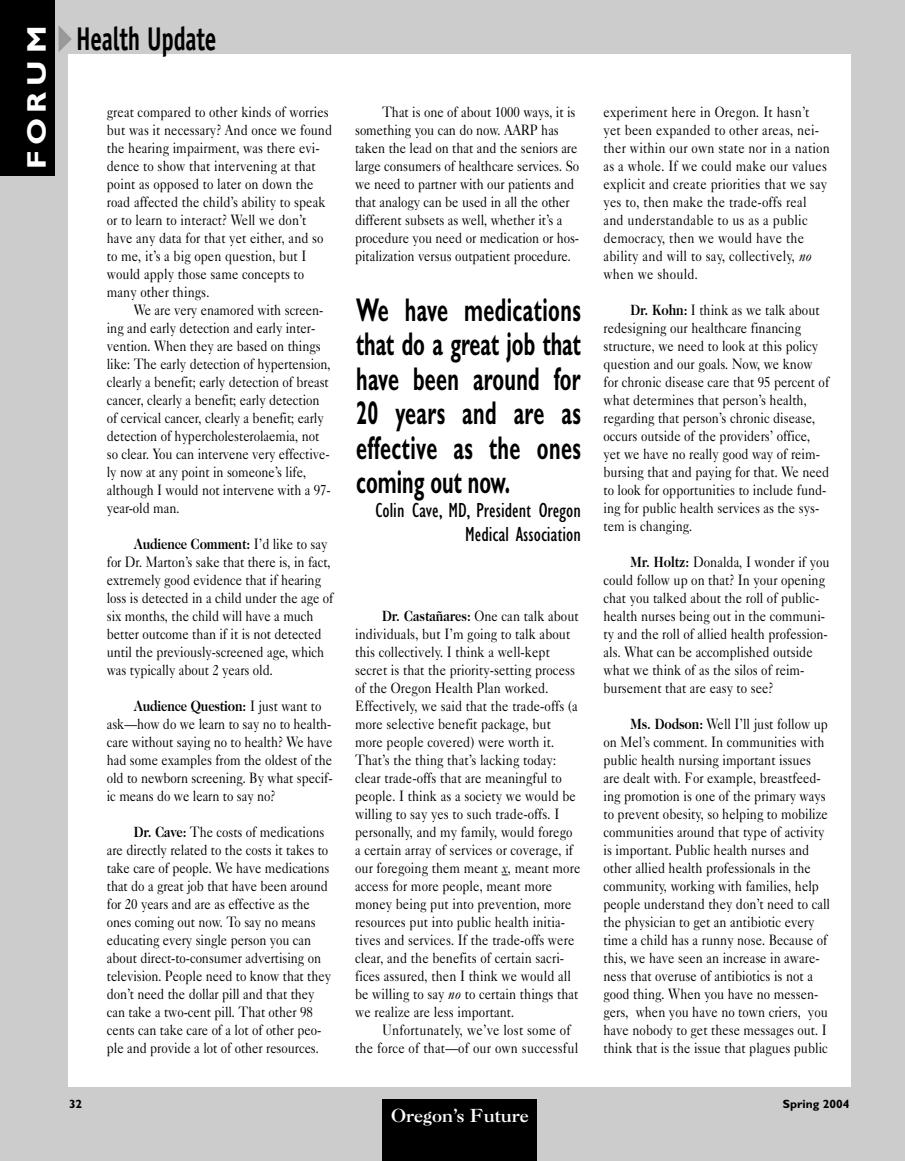
<style>
.page{position:relative;width:905px;height:1161px;background:#fff}
.page>*{position:absolute;margin:0;border:0;box-sizing:border-box;transform-origin:0 0}
.t1{font:700 33px/34.5px "Gill Sans";letter-spacing:.02em;color:#000;text-align:justify;scale:.6 1}
.t2{font:700 33px "Officina Sans";letter-spacing:-.01em;color:#000;scale:.7 1}
.t3{font:700 27px "Gill Sans";letter-spacing:.18em;color:#fff;scale:1.15 1}
.t4{font:condensed 21px/24px "Gill Sans";color:#000;text-align:right}
.t5{font:18px "Caslon Three";color:#fff}
.t6{font:15px/18px "Caslon Five Forty";color:#000;scale:.85 1}
.t7{font:700 15px "Caslon Two Twenty Four";letter-spacing:-.01em;color:#000;scale:.85 1}
.t8{font:700 12px "Gill Sans";color:#000}
.s1{font-family:"Caslon Five Forty";font-weight:400}
.s2{font-family:"Caslon Two Twenty Four";font-weight:700}
.s3{font-style:italic}
</style>
<div class="page">
<div style="left:0;top:0;width:904px;height:1161px;background:#ccc"></div>
<div style="left:68px;top:54px;width:783px;height:1033px;background:#fff"></div>
<div style="left:382px;top:1100px;width:155px;height:61px;background:#000"></div>
<div style="left:0;top:0;width:54px;height:176px;background:#000"></div>
<svg style="left:58px;top:25px;width:14px;height:27px"></svg>
<h2 class="t3" style="left:27px;top:169px;width:127px;rotate:-90deg">FORUM</h2>
<h1 class="t2" style="left:76px;top:26px;width:202px">Health Update</h1>
<p class="t6" style="left:107px;top:105px;width:267px">great compared to other kinds of worries but was it necessary? And once we found the hearing impairment, was there evi&shy;dence to show that intervening at that point as opposed to later on down the road affected the child’s ability to speak or to learn to interact? Well we don’t have any data for that yet either, and so to me, it’s a big open question, but I would apply those same concepts to many other things.</p>
<p class="t6" style="left:107px;top:303px;width:265px;text-indent:27px">We are very enamored with screen&shy;ing and early detection and early inter&shy;vention. When they are based on things like: The early detection of hypertension, clearly a benefit; early detection of breast cancer, clearly a benefit; early detection of cervical cancer, clearly a benefit; early detection of hypercholesterolaemia, not so clear. You can intervene very effective&shy;ly now at any point in someone’s life, although I would not intervene with a 97- year-old man.</p>
<p class="t7" style="left:134px;top:538px;width:229px">Audience Comment: <span class="s1">I’d like to say</span></p>
<p class="t6" style="left:107px;top:555px;width:268px">for Dr. Marton’s sake that there is, in fact, extremely good evidence that if hearing loss is detected in a child under the age of six months, the child will have a much better outcome than if it is not detected until the previously-screened age, which was typically about 2 years old.</p>
<p class="t7" style="left:134px;top:700px;width:222px">Audience Question: <span class="s1">I just want to</span></p>
<p class="t6" style="left:107px;top:717px;width:267px;text-align:justify">ask—how do we learn to say no to health&shy;care without saying no to health? We have had some examples from the oldest of the old to newborn screening. By what specif&shy;ic means do we learn to say no?</p>
<p class="t6" style="left:107px;top:825px;width:265px;text-indent:27px"><span class="s2">Dr. Cave:</span> The costs of medications are directly related to the costs it takes to take care of people. We have medications that do a great job that have been around for 20 years and are as effective as the ones coming out now. To say no means educating every single person you can about direct-to-consumer advertising on television. People need to know that they don’t need the dollar pill and that they can take a two-cent pill. That other 98 cents can take care of a lot of other peo&shy;ple and provide a lot of other resources.</p>
<p class="t6" style="left:355px;top:105px;width:265px;text-indent:27px">That is one of about 1000 ways, it is something you can do now. AARP has taken the lead on that and the seniors are large consumers of healthcare services. So we need to partner with our patients and that analogy can be used in all the other different subsets as well, whether it’s a procedure you need or medication or hos&shy;pitalization versus outpatient procedure.</p>
<h1 class="t1" style="left:356px;top:296px;width:376px">We have medications that do a great job that have been around for 20 years and are as effective as the ones coming out now.</h1>
<h3 class="t4" style="left:375px;top:500px;width:207px">Colin Cave, MD, President Oregon<br>Medical Association</h3>
<p class="t6" style="left:355px;top:609px;width:266px;text-indent:27px"><span class="s2">Dr. Castañares:</span> One can talk about individuals, but I’m going to talk about this collectively. I think a well-kept secret is that the priority-setting process of the Oregon Health Plan worked.<br>Effectively, we said that the trade-offs (a more selective benefit package, but more people covered) were worth it.<br>That’s the thing that’s lacking today: clear trade-offs that are meaningful to people. I think as a society we would be willing to say yes to such trade-offs. I personally, and my family, would forego a certain array of services or coverage, if our foregoing them meant <span class="s3">x</span>, meant more access for more people, meant more money being put into prevention, more resources put into public health initia&shy;tives and services. If the trade-offs were clear, and the benefits of certain sacri&shy;fices assured, then I think we would all be willing to say <span class="s3">no</span> to certain things that we realize are less important.</p>
<p class="t6" style="left:355px;top:1023px;width:264px;text-indent:27px">Unfortunately, we’ve lost some of the force of that—of our own successful</p>
<p class="t6" style="left:603px;top:105px;width:268px">experiment here in Oregon. It hasn’t yet been expanded to other areas, nei&shy;ther within our own state nor in a nation as a whole. If we could make our values explicit and create priorities that we say yes to, then make the trade-offs real and understandable to us as a public democracy, then we would have the ability and will to say, collectively, <span class="s3">no </span>when we should.</p>
<p class="t6" style="left:603px;top:303px;width:267px;text-indent:27px"><span class="s2">Dr. Kohn:</span> I think as we talk about redesigning our healthcare financing structure, we need to look at this policy question and our goals. Now, we know for chronic disease care that 95 percent of what determines that person’s health, regarding that person’s chronic disease, occurs outside of the providers’ office, yet we have no really good way of reim&shy;bursing that and paying for that. We need to look for opportunities to include fund&shy;ing for public health services as the sys&shy;tem is changing.</p>
<p class="t6" style="left:603px;top:555px;width:267px;text-indent:27px"><span class="s2">Mr. Holtz:</span> Donalda, I wonder if you could follow up on that? In your opening chat you talked about the roll of public&shy;health nurses being out in the communi&shy;ty and the roll of allied health profession&shy;als. What can be accomplished outside what we think of as the silos of reim&shy;bursement that are easy to see?</p>
<p class="t6" style="left:603px;top:717px;width:268px;text-indent:27px"><span class="s2">Ms. Dodson:</span> Well I’ll just follow up on Mel’s comment. In communities with public health nursing important issues are dealt with. For example, breastfeed&shy;ing promotion is one of the primary ways to prevent obesity, so helping to mobilize communities around that type of activity is important. Public health nurses and other allied health professionals in the community, working with families, help people understand they don’t need to call the physician to get an antibiotic every time a child has a runny nose. Because of this, we have seen an increase in aware&shy;ness that overuse of antibiotics is not a good thing. When you have no messen&shy;gers, when you have no town criers, you have nobody to get these messages out. I think that is the issue that plagues public</p>
<p class="t8" style="left:69px;top:1099px;width:15px">32</p>
<p class="t8" style="left:782px;top:1099px;width:68px">Spring 2004</p>
<p class="t5" style="left:391px;top:1109px;width:139px">Oregon’s Future</p>
</div>
